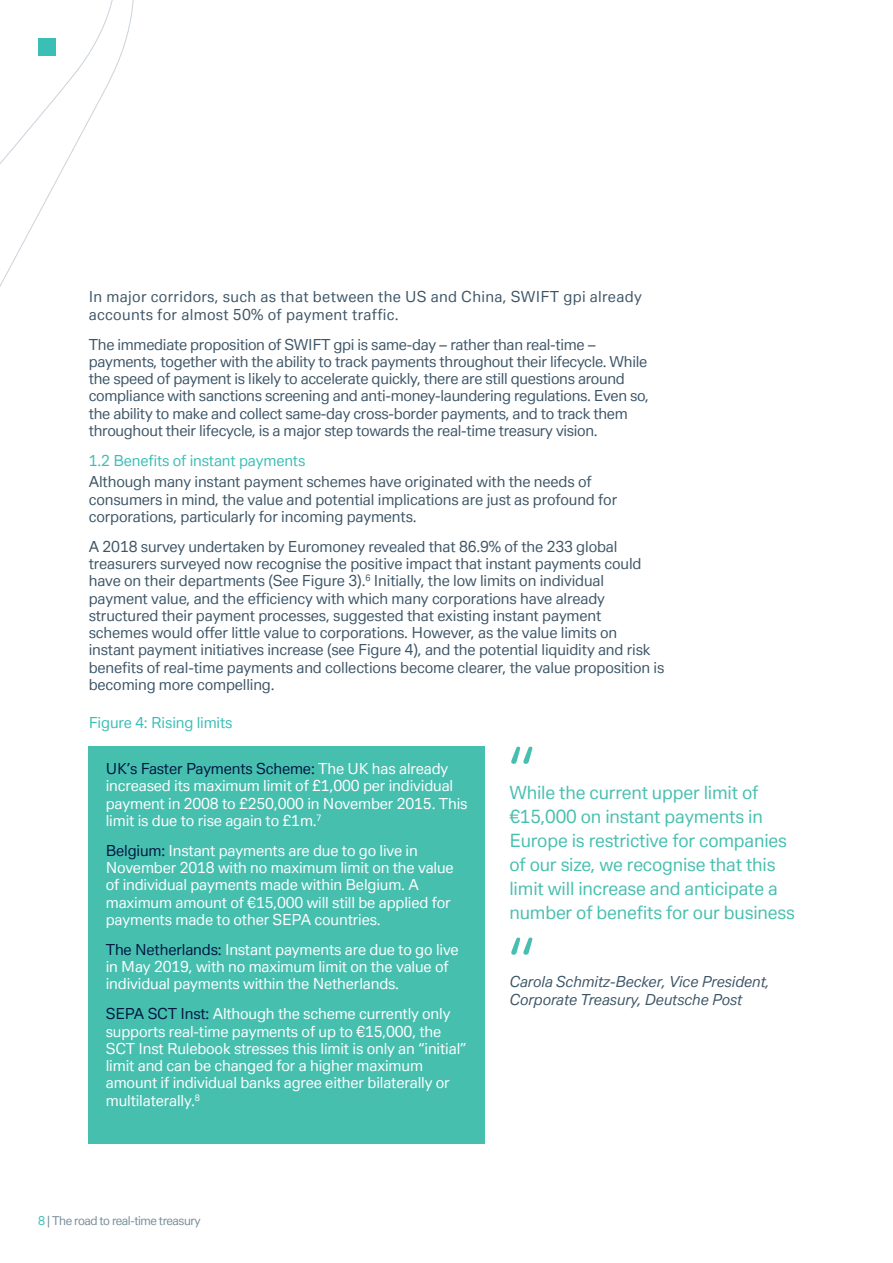
<style>
.page{position:relative;width:893px;height:1263px;background:#fff}
.page>*{position:absolute;margin:0;border:0;box-sizing:border-box;transform-origin:0 0}
.t1{font:75px "Deutsche Bank Display";color:#47bfaf}
.t2{font:18px/24px "Deutsche Bank Text";letter-spacing:-.01em;color:#47bfaf}
.t3{font:15px/17.2px "Deutsche Bank Text";letter-spacing:-.01em;color:#3d5567}
.t4{font:15px/17.2px "Deutsche Bank Text";letter-spacing:-.01em;color:#fff}
.t5{font:15px/17.2px "Deutsche Bank Text";letter-spacing:.02em;color:#3d5567}
.t6{font:italic 15px/17.2px "Deutsche Bank Text";letter-spacing:-.01em;color:#3d5567}
.t7{font:15px "Deutsche Bank Text";letter-spacing:-.01em;color:#3abeb6}
.t8{font:12px "Deutsche Bank Text";letter-spacing:-.04em;color:#768d99}
.s1{color:#001641}
.s2{color:#3abeb6}
</style>
<div class="page">
<svg style="left:0;top:0;width:134px;height:287px"></svg>
<div style="left:89px;top:746px;width:396px;height:397px;background:#47bfaf"></div>
<p class="t5" style="left:89px;top:288px;width:555px">In major corridors, such as that between the US and China, SWIFT gpi already accounts for almost 50% of payment traffic.</p>
<p class="t3" style="left:89px;top:335px;width:562px">The immediate proposition of SWIFT gpi is same-day – rather than real-time – payments, together with the ability to track payments throughout their lifecycle. While the speed of payment is likely to accelerate quickly, there are still questions around compliance with sanctions screening and anti-money-laundering regulations. Even so, the ability to make and collect same-day cross-border payments, and to track them throughout their lifecycle, is a major step towards the real-time treasury vision.</p>
<p class="t7" style="left:89px;top:451px;width:218px">1.2 Benefits of instant payments</p>
<p class="t3" style="left:89px;top:473px;width:530px">Although many instant payment schemes have originated with the needs of consumers in mind, the value and potential implications are just as profound for corporations, particularly for incoming payments.</p>
<p class="t3" style="left:89px;top:538px;width:577px">A 2018 survey undertaken by Euromoney revealed that 86.9% of the 233 global treasurers surveyed now recognise the positive impact that instant payments could have on their departments (See Figure 3).<sup>6</sup> Initially, the low limits on individual payment value, and the efficiency with which many corporations have already structured their payment processes, suggested that existing instant payment schemes would offer little value to corporations. However, as the value limits on instant payment initiatives increase (see Figure 4), and the potential liquidity and risk benefits of real-time payments and collections become clearer, the value proposition is becoming more compelling.</p>
<p class="t7" style="left:89px;top:713px;width:145px">Figure 4: Rising limits</p>
<p class="t4" style="left:106px;top:760px;width:363px"><span class="s1">UK’s Faster Payments Scheme:</span> The UK has already increased its maximum limit of £1,000 per individual payment in 2008 to £250,000 in November 2015. This limit is due to rise again to £1m.<sup>7</sup></p>
<p class="t4" style="left:106px;top:842px;width:349px"><span class="s1">Belgium:</span> Instant payments are due to go live in November 2018 with no maximum limit on the value of individual payments made within Belgium. A maximum amount of €15,000 will still be applied for payments made to other SEPA countries.</p>
<p class="t4" style="left:106px;top:941px;width:354px"><span class="s1">The Netherlands:</span> Instant payments are due to go live in May 2019, with no maximum limit on the value of individual payments within the Netherlands.</p>
<p class="t4" style="left:106px;top:1005px;width:362px"><span class="s1">SEPA SCT Inst:</span> Although the scheme currently only supports real-time payments of up to €15,000, the SCT Inst Rulebook stresses this limit is only an “initial” limit and can be changed for a higher maximum amount if individual banks agree either bilaterally or multilaterally.<sup>8</sup></p>
<h1 class="t1" style="left:506px;top:728px;width:32px">“</h1>
<p class="t2" style="left:509px;top:780px;width:287px">While the current upper limit of €15,000 on instant payments in Europe is restrictive for companies of our size, we recognise that this limit will increase and anticipate a number of benefits for our business</p>
<h1 class="t1" style="left:506px;top:919px;width:32px">“</h1>
<p class="t6" style="left:509px;top:973px;width:262px">Carola Schmitz-Becker, Vice President,<br>Corporate Treasury, Deutsche Post</p>
<p class="t8" style="left:38px;top:1213px;width:164px"><span class="s2">8</span> | The road to real-time treasury</p>
</div>
